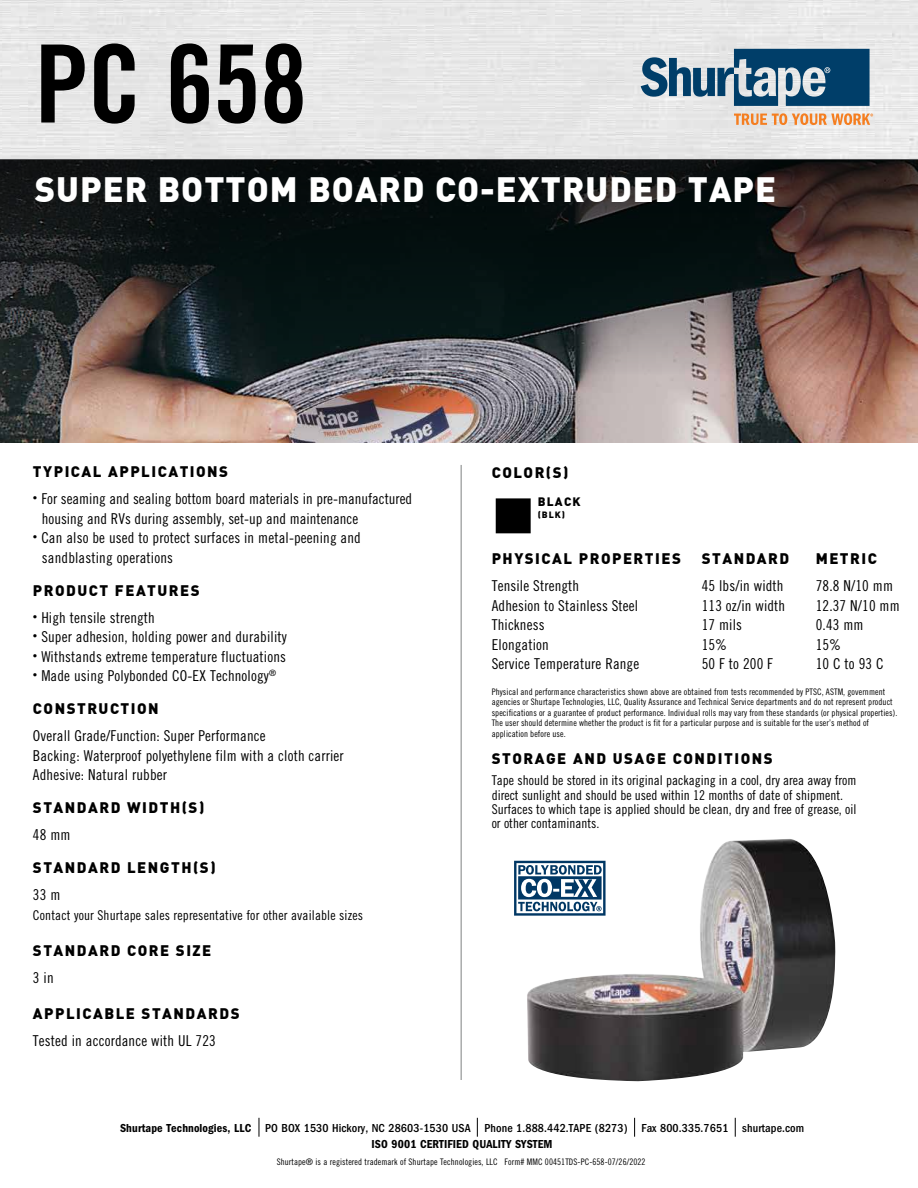
<style>
.page{position:relative;width:918px;height:1188px;background:#fff}
.page>*{position:absolute;margin:0;border:0;box-sizing:border-box;transform-origin:0 0}
.t1{font:108px "Trade Gothic Bold Cond Twenty";color:#000}
.t2{font:900 34.5px "DIN";letter-spacing:.03em;color:#fff}
.t3{font:15px/19.5px "Trade Gothic Cond Eighteen";letter-spacing:.01em;color:#000}
.t4{font:900 15px "DIN";letter-spacing:.1em;color:#000}
.t5{font:13.5px/14.2px "Trade Gothic Cond Eighteen";color:#000}
.t6{font:500 condensed 12px/16.5px "Franklin Gothic";letter-spacing:.01em;color:#000;text-align:center}
.t7{font:900 12px "DIN";letter-spacing:.1em;color:#000}
.t8{font:9px/10.5px "Trade Gothic Cond Eighteen";letter-spacing:.01em;color:#000}
.t9{font:900 9px "DIN";color:#000}
.s1{font-weight:600}
</style>
<div class="page">
<hr style="left:461px;top:465px;width:1px;height:615px;background:#8c8f90">
<div style="left:496px;top:499px;width:34px;height:34px;background:#000"></div>
<svg style="left:641px;top:49px;width:229px;height:57px;background:#5d829b"></svg>
<svg style="left:734px;top:113px;width:139px;height:12px;background:#edb68b"></svg>
<img style="left:524px;top:839px;width:312px;height:242px">
<svg style="left:514px;top:861px;width:92px;height:55px"></svg>
<img style="left:0;top:159px;width:918px;height:283px">
<svg style="left:477px;top:1118px;width:1px;height:19px"></svg>
<svg style="left:259px;top:1118px;width:1px;height:19px"></svg>
<svg style="left:634px;top:1118px;width:1px;height:19px"></svg>
<svg style="left:735px;top:1118px;width:1px;height:19px"></svg>
<h1 class="t1" style="left:35px;top:18px;width:274px">PC 658</h1>
<h2 class="t2" style="left:35px;top:166px;width:743px">SUPER BOTTOM BOARD CO-EXTRUDED TAPE</h2>
<p class="t4" style="left:33px;top:462px;width:197px">TYPICAL APPLICATIONS</p>
<p class="t3" style="left:42px;top:489px;width:372px;text-indent:-9px"><sup>•</sup> For seaming and sealing bottom board materials in pre-manufactured housing and RVs during assembly, set-up and maintenance</p>
<p class="t3" style="left:42px;top:528px;width:320px;text-indent:-9px"><sup>•</sup> Can also be used to protect surfaces in metal-peening and sandblasting operations</p>
<p class="t4" style="left:33px;top:580px;width:168px">PRODUCT FEATURES</p>
<p class="t3" style="left:33px;top:608px;width:124px"><sup>•</sup> High tensile strength</p>
<p class="t3" style="left:33px;top:627px;width:255px"><sup>•</sup> Super adhesion, holding power and durability</p>
<p class="t3" style="left:33px;top:647px;width:255px"><sup>•</sup> Withstands extreme temperature fluctuations</p>
<p class="t3" style="left:33px;top:666px;width:245px"><sup>•</sup> Made using Polybonded CO-EX Technology<sup>®</sup></p>
<p class="t4" style="left:33px;top:699px;width:127px">CONSTRUCTION</p>
<p class="t3" style="left:33px;top:726px;width:312px">Overall Grade/Function: Super Performance<br>Backing: Waterproof polyethylene film with a cloth carrier<br>Adhesive: Natural rubber</p>
<p class="t4" style="left:33px;top:798px;width:173px">STANDARD WIDTH(S)</p>
<p class="t3" style="left:33px;top:825px;width:39px">48 mm</p>
<p class="t4" style="left:33px;top:858px;width:184px">STANDARD LENGTH(S)</p>
<p class="t3" style="left:33px;top:885px;width:29px">33 m</p>
<p class="t5" style="left:33px;top:908px;width:332px">Contact your Shurtape sales representative for other available sizes</p>
<p class="t4" style="left:33px;top:940px;width:180px">STANDARD CORE SIZE</p>
<p class="t3" style="left:33px;top:968px;width:22px">3 in</p>
<p class="t4" style="left:33px;top:1003px;width:208px">APPLICABLE STANDARDS</p>
<p class="t3" style="left:33px;top:1031px;width:184px">Tested in accordance with UL 723</p>
<p class="t4" style="left:492px;top:463px;width:78px">COLOR(S)</p>
<p class="t7" style="left:538px;top:494px;width:44px">BLACK</p>
<p class="t9" style="left:538px;top:509px;width:29px">(BLK)</p>
<p class="t4" style="left:492px;top:549px;width:191px">PHYSICAL PROPERTIES</p>
<p class="t4" style="left:702px;top:549px;width:89px">STANDARD</p>
<p class="t4" style="left:816px;top:549px;width:63px">METRIC</p>
<p class="t3" style="left:492px;top:576px;width:89px">Tensile Strength</p>
<p class="t3" style="left:702px;top:576px;width:83px">45 lbs/in width</p>
<p class="t3" style="left:816px;top:576px;width:79px">78.8 N/10 mm</p>
<p class="t3" style="left:492px;top:595px;width:148px">Adhesion to Stainless Steel</p>
<p class="t3" style="left:702px;top:595px;width:85px">113 oz/in width</p>
<p class="t3" style="left:816px;top:595px;width:86px">12.37 N/10 mm</p>
<p class="t3" style="left:492px;top:615px;width:54px">Thickness</p>
<p class="t3" style="left:702px;top:615px;width:42px">17 mils</p>
<p class="t3" style="left:816px;top:615px;width:49px">0.43 mm</p>
<p class="t3" style="left:492px;top:634px;width:59px">Elongation</p>
<p class="t3" style="left:702px;top:634px;width:27px">15%</p>
<p class="t3" style="left:816px;top:634px;width:27px">15%</p>
<p class="t3" style="left:492px;top:654px;width:149px">Service Temperature Range</p>
<p class="t3" style="left:702px;top:654px;width:73px">50 F to 200 F</p>
<p class="t3" style="left:816px;top:654px;width:69px">10 C to 93 C</p>
<p class="t8" style="left:492px;top:686px;width:407px">Physical and performance characteristics shown above are obtained from tests recommended by PTSC, ASTM, government agencies or Shurtape Technologies, LLC, Quality Assurance and Technical Service departments and do not represent product specifications or a guarantee of product performance. Individual rolls may vary from these standards (or physical properties).<br>The user should determine whether the product is fit for a particular purpose and is suitable for the user’s method of application before use.</p>
<p class="t4" style="left:492px;top:748px;width:282px">STORAGE AND USAGE CONDITIONS</p>
<p class="t5" style="left:492px;top:773px;width:366px">Tape should be stored in its original packaging in a cool, dry area away from direct sunlight and should be used within 12 months of date of shipment.<br>Surfaces to which tape is applied should be clean, dry and free of grease, oil or other contaminants.</p>
<p class="t6" style="left:120px;top:1120px;width:686px"><span class="s1">Shurtape Technologies, LLC</span> PO BOX 1530 Hickory, NC 28603-1530 USA Phone 1.888.442.TAPE (8273) Fax 800.335.7651 shurtape.com<br><span class="s1">ISO 9001 CERTIFIED QUALITY SYSTEM</span></p>
<p class="t8" style="left:277px;top:1156px;width:370px">Shurtape® is a registered trademark of Shurtape Technologies, LLC Form# MMC 00451TDS-PC-658-07/26/2022</p>
</div>
